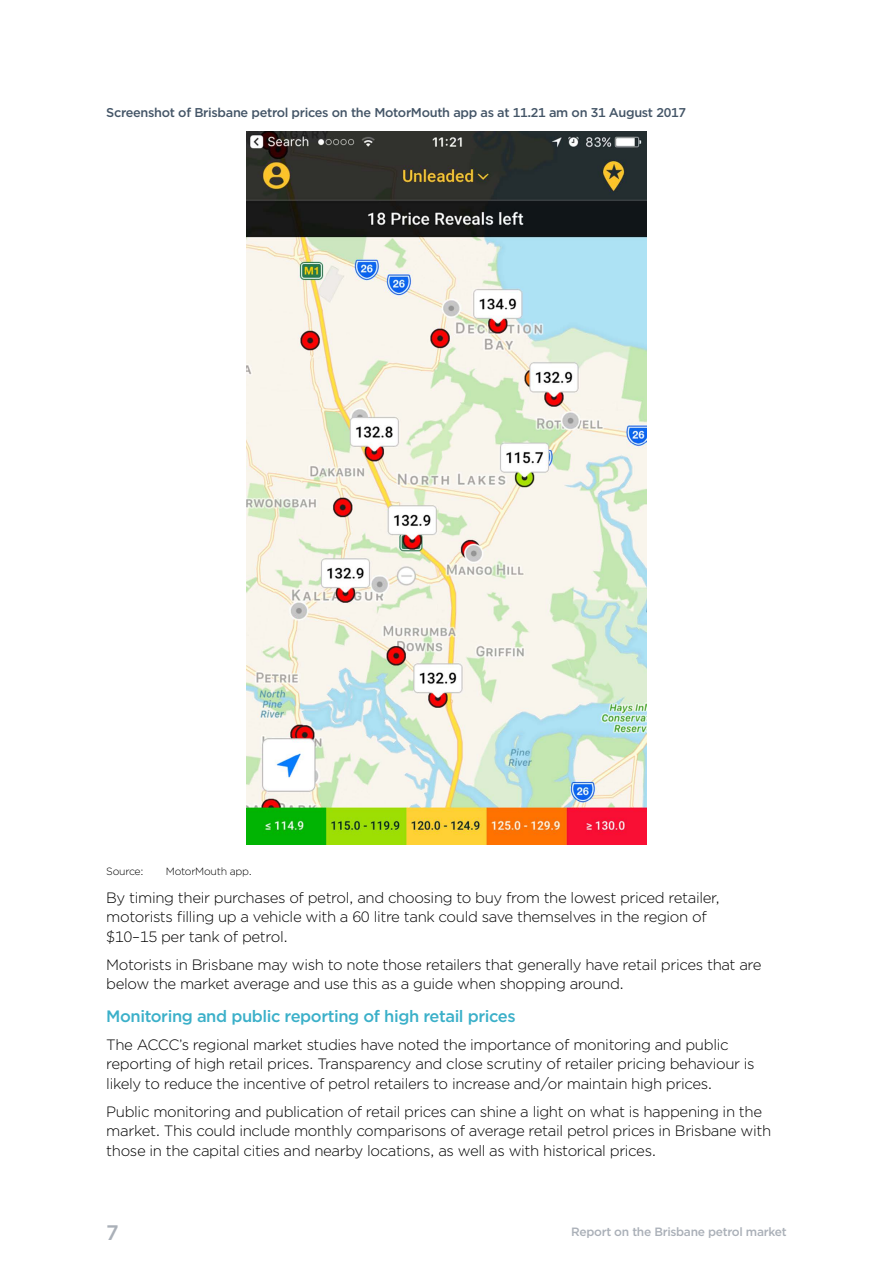
<style>
.page{position:relative;width:893px;height:1263px;background:#fff}
.page>*{position:absolute;margin:0;border:0;box-sizing:border-box;transform-origin:0 0}
.t1{font:500 21px "Gotham";color:#aab0b8}
.t2{font:500 16.5px "Gotham";letter-spacing:-.025em;color:#3bb0c9}
.t3{font:300 15px/19.5px "Gotham";letter-spacing:-.025em;color:#000}
.t4{font:500 12.75px "Gotham";letter-spacing:-.025em;color:#445567}
.t5{font:500 12px "Gotham";letter-spacing:-.025em;color:#aab0b8}
.t6{font:300 10.5px "Gotham";letter-spacing:-.025em;color:#000}
</style>
<div class="page">
<img style="left:246px;top:132px;width:401px;height:713px">
<p class="t4" style="left:106px;top:104px;width:581px">Screenshot of Brisbane petrol prices on the MotorMouth app as at 11.21 am on 31 August 2017</p>
<p class="t6" style="left:106px;top:864px;width:39px">Source:</p>
<p class="t6" style="left:166px;top:864px;width:88px">MotorMouth app.</p>
<p class="t3" style="left:106px;top:887px;width:615px">By timing their purchases of petrol, and choosing to buy from the lowest priced retailer, motorists filling up a vehicle with a 60 litre tank could save themselves in the region of $10–15 per tank of petrol.</p>
<p class="t3" style="left:106px;top:954px;width:657px">Motorists in Brisbane may wish to note those retailers that generally have retail prices that are below the market average and use this as a guide when shopping around.</p>
<p class="t2" style="left:106px;top:1005px;width:411px">Monitoring and public reporting of high retail prices</p>
<p class="t3" style="left:106px;top:1034px;width:650px">The ACCC’s regional market studies have noted the importance of monitoring and public reporting of high retail prices. Transparency and close scrutiny of retailer pricing behaviour is likely to reduce the incentive of petrol retailers to increase and/or maintain high prices.</p>
<p class="t3" style="left:106px;top:1101px;width:666px">Public monitoring and publication of retail prices can shine a light on what is happening in the market. This could include monthly comparisons of average retail petrol prices in Brisbane with those in the capital cities and nearby locations, as well as with historical prices.</p>
<h1 class="t1" style="left:106px;top:1218px;width:14px">7</h1>
<p class="t5" style="left:571px;top:1224px;width:217px">Report on the Brisbane petrol market</p>
</div>
